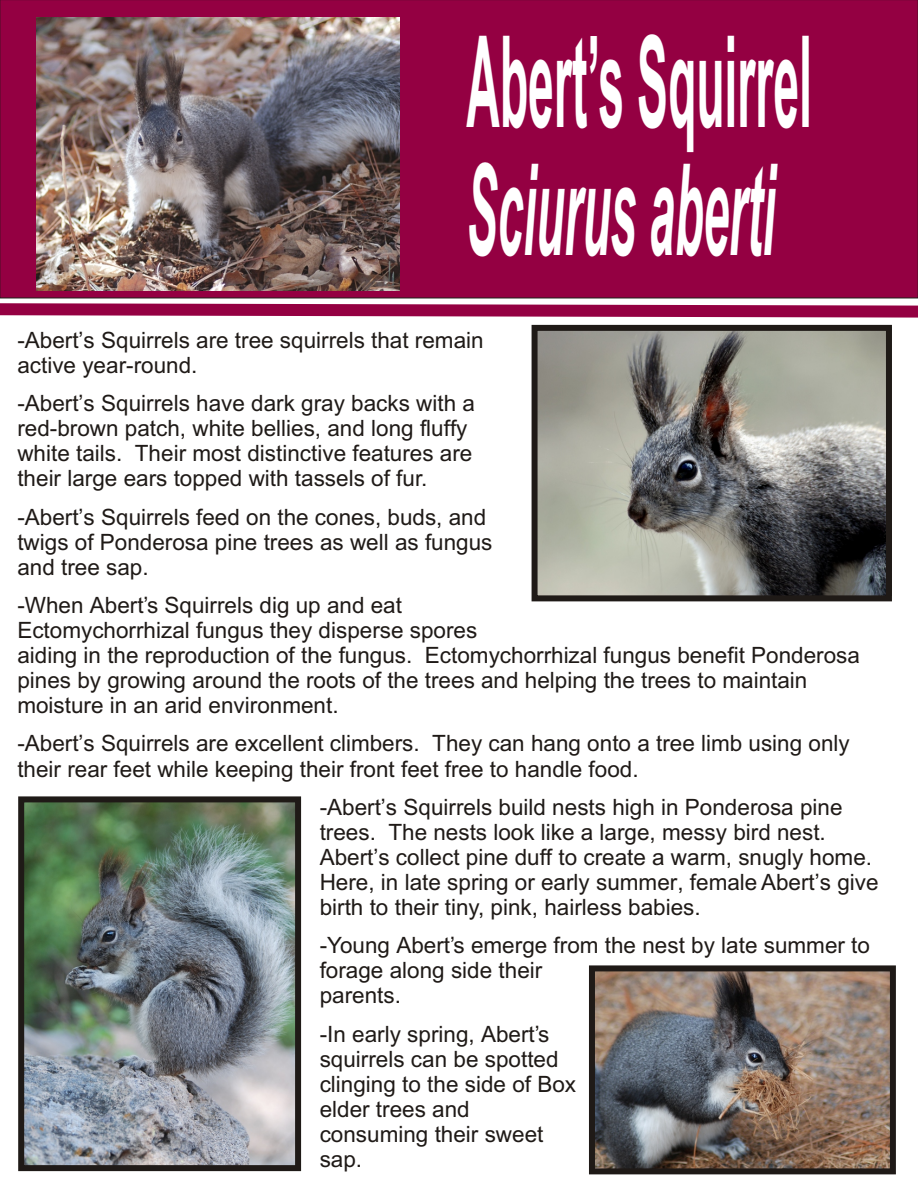
<style>
.page{position:relative;width:918px;height:1188px;background:#fff}
.page>*{position:absolute;margin:0;border:0;box-sizing:border-box;transform-origin:0 0}
.t1{font:700 127.35px "Arial";color:#fff;scale:.36 1}
.t2{font:italic 700 127.35px "Arial";color:#fff;scale:.36 1}
.t3{font:22.5px/25.2px "Arial";color:#1f1a17}
</style>
<div class="page">
<div style="left:0;top:0;width:918px;height:298px;background:#940042"></div>
<svg style="left:0;top:297px;width:918px;height:21px"></svg>
<img style="left:36px;top:18px;width:364px;height:272px">
<img style="left:539px;top:332px;width:346px;height:262px">
<div style="left:532px;top:325px;width:360px;height:276px;border:6px solid #1f1a17"></div>
<img style="left:25px;top:803px;width:269px;height:361px">
<div style="left:18px;top:796px;width:283px;height:375px;border:6px solid #1f1a17"></div>
<img style="left:596px;top:972px;width:293px;height:195px">
<div style="left:589px;top:965px;width:307px;height:209px;border:6px solid #1f1a17"></div>
<h1 class="t1" style="left:467px;top:35px;width:961px">Abert’s Squirrel</h1>
<h1 class="t2" style="left:467px;top:163px;width:859px">Sciurus aberti</h1>
<p class="t3" style="left:17px;top:329px;width:468px">-Abert’s Squirrels are tree squirrels that remain active year-round.</p>
<p class="t3" style="left:17px;top:393px;width:459px">-Abert’s Squirrels have dark gray backs with a red-brown patch, white bellies, and long fluffy white tails. Their most distinctive features are their large ears topped with tassels of fur.</p>
<p class="t3" style="left:17px;top:506px;width:477px">-Abert’s Squirrels feed on the cones, buds, and twigs of Ponderosa pine trees as well as fungus and tree sap.</p>
<p class="t3" style="left:17px;top:594px;width:844px">-When Abert’s Squirrels dig up and eat<br>Ectomychorrhizal fungus they disperse spores<br>aiding in the reproduction of the fungus. Ectomychorrhizal fungus benefit Ponderosa pines by growing around the roots of the trees and helping the trees to maintain moisture in an arid environment.</p>
<p class="t3" style="left:17px;top:733px;width:834px">-Abert’s Squirrels are excellent climbers. They can hang onto a tree limb using only their rear feet while keeping their front feet free to handle food.</p>
<p class="t3" style="left:320px;top:796px;width:561px">-Abert’s Squirrels build nests high in Ponderosa pine trees. The nests look like a large, messy bird nest.<br>Abert’s collect pine duff to create a warm, snugly home.<br>Here, in late spring or early summer, female Abert’s give birth to their tiny, pink, hairless babies.</p>
<p class="t3" style="left:320px;top:935px;width:552px">-Young Abert’s emerge from the nest by late summer to forage along side their<br>parents.</p>
<p class="t3" style="left:320px;top:1023px;width:258px">-In early spring, Abert’s squirrels can be spotted clinging to the side of Box elder trees and consuming their sweet sap.</p>
</div>
